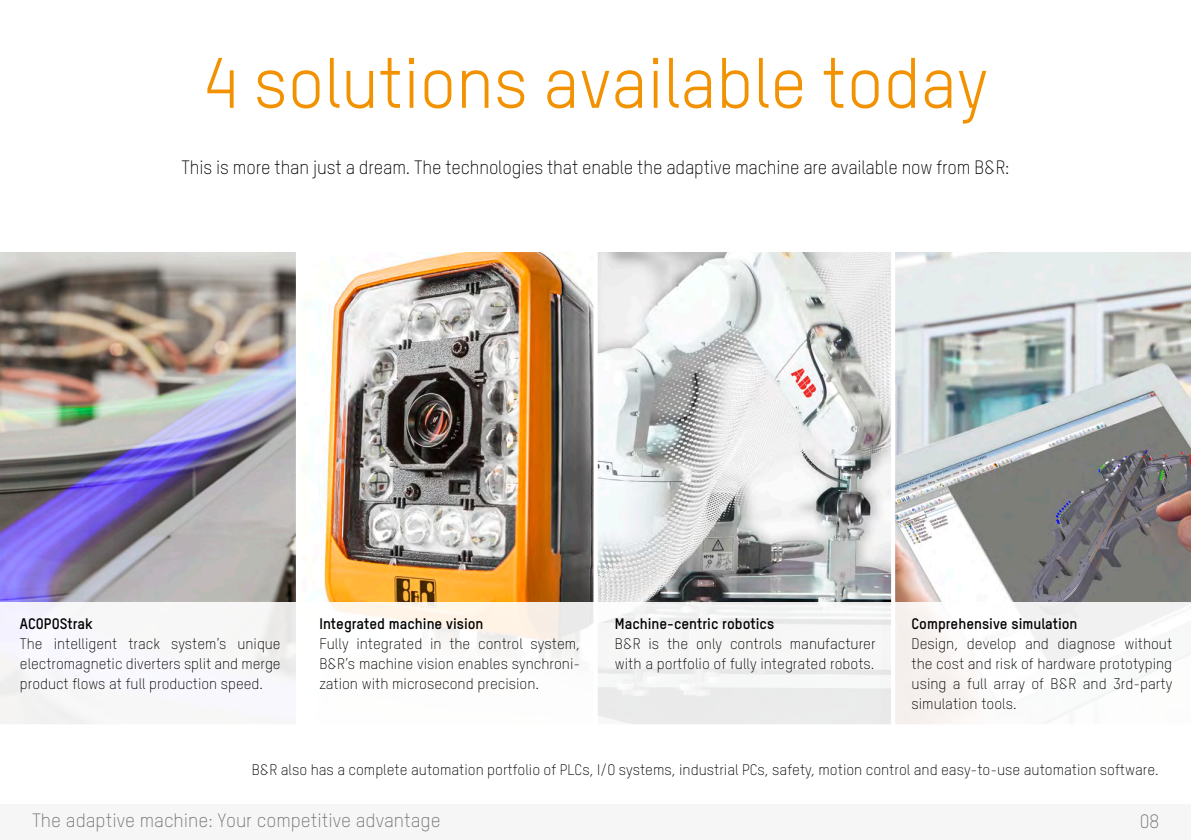
<style>
.page{position:relative;width:1191px;height:840px;background:#fff}
.page>*{position:absolute;margin:0;border:0;box-sizing:border-box;transform-origin:0 0}
.t1{font:70px "TSTARPRO";color:#f29200}
.t2{font:300 19px "TSTARPRO";letter-spacing:-.005em;color:#000;scale:.95 1}
.t3{font:300 19px "TSTARPRO";color:#747377}
.t4{font:300 15px/20px "TSTARPRO";color:#000;text-align:justify}
.t5{font:700 15px "TSTARPRO";color:#000}
</style>
<div class="page">
<div style="left:0;top:803px;width:1191px;height:36px;background:#f6f6f7"></div>
<img style="left:321px;top:253px;width:569px;height:349px">
<img style="left:895px;top:252px;width:296px;height:350px">
<div style="left:593px;top:248px;width:302px;height:480px;border:4px solid #fff"></div>
<div style="left:296px;top:248px;width:301px;height:480px;border:4px solid #fff"></div>
<img style="left:0;top:248px;width:300px;height:480px">
<svg style="left:0;top:602px;width:1191px;height:123px"></svg>
<h1 class="t1" style="left:203px;top:37px;width:787px">4 solutions available today</h1>
<p class="t2" style="left:182px;top:155px;width:873px">This is more than just a dream. The technologies that enable the adaptive machine are available now from B&amp;R:</p>
<p class="t5" style="left:20px;top:613px;width:74px">ACOPOStrak</p>
<p class="t4" style="left:20px;top:633px;width:262px">The intelligent track system’s unique electromagnetic diverters split and merge product flows at full production speed.</p>
<p class="t5" style="left:319px;top:613px;width:166px">Integrated machine vision</p>
<p class="t4" style="left:319px;top:633px;width:262px">Fully integrated in the control system, B&amp;R’s machine vision enables synchroni&shy;zation with microsecond precision.</p>
<p class="t5" style="left:615px;top:613px;width:161px">Machine-centric robotics</p>
<p class="t4" style="left:615px;top:633px;width:262px">B&amp;R is the only controls manufacturer with a portfolio of fully integrated robots.</p>
<p class="t5" style="left:911px;top:613px;width:167px">Comprehensive simulation</p>
<p class="t4" style="left:911px;top:633px;width:262px">Design, develop and diagnose without the cost and risk of hardware prototyping using a full array of B&amp;R and 3rd-party simulation tools.</p>
<p class="t4" style="left:252px;top:758px;width:908px">B&amp;R also has a complete automation portfolio of PLCs, I/O systems, industrial PCs, safety, motion control and easy-to-use automation software.</p>
<p class="t3" style="left:32px;top:807px;width:410px">The adaptive machine: Your competitive advantage</p>
<p class="t3" style="left:1139px;top:808px;width:21px">08</p>
</div>
